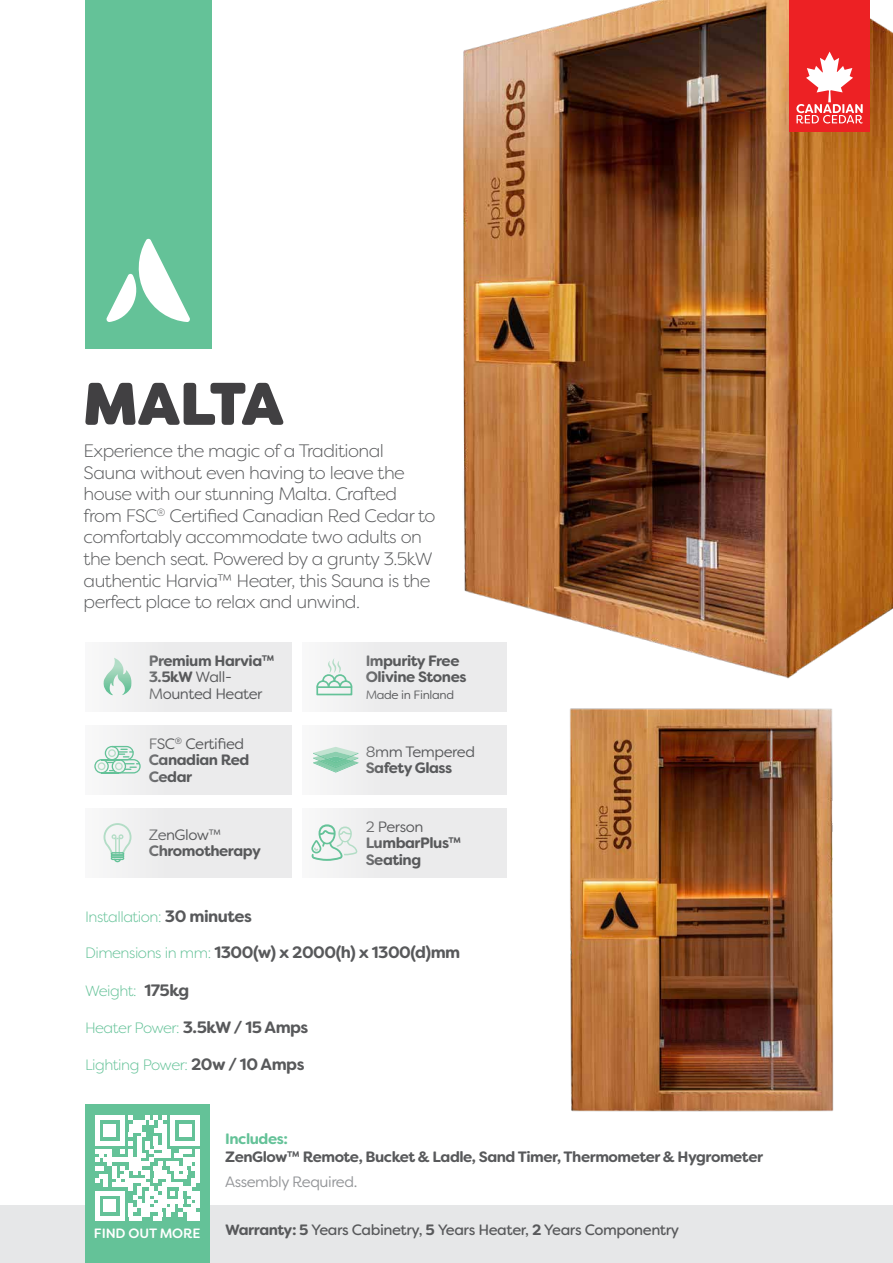
<style>
.page{position:relative;width:893px;height:1263px;background:#fff}
.page>*{position:absolute;margin:0;border:0;box-sizing:border-box;transform-origin:0 0}
.t1{font:800 60px "Filson Soft";letter-spacing:-.055em;color:#414042}
.t2{font:300 18px/21.6px "Filson Soft";letter-spacing:-.03em;color:#58595b}
.t3{font:700 16.5px "Filson Soft";letter-spacing:-.03em;color:#58595b}
.t4{font:700 15px/16.5px "Filson Soft";letter-spacing:-.03em;color:#58595b}
.t5{font:300 15px "Filson Soft";letter-spacing:-.03em;color:#64c298}
.t6{font:15px "Filson Soft";letter-spacing:-.03em;color:#58595b}
.t7{font:15px "Filson Soft";letter-spacing:-.03em;color:#58595b}
.t8{font:15px "Filson Soft";letter-spacing:-.03em;color:#939598}
.t9{font:700 15px "Filson Soft";letter-spacing:-.03em;color:#64c298}
.t10{font:500 13.5px "Filson Soft";letter-spacing:-.01em;color:#fff}
.t11{font:12px "Filson Soft";letter-spacing:-.03em;color:#58595b}
.s1{font-weight:400}
.s2{font-weight:700;font-size:16.5px;color:#58595b}
.s3{font-weight:300;font-size:15px;color:#64c298}
.s4{font-weight:700}
</style>
<div class="page">
<div style="left:0;top:1205px;width:893px;height:58px;background:#e6e7e8"></div>
<div style="left:85px;top:1104px;width:125px;height:159px;background:#64c298"></div>
<div style="left:85px;top:0;width:126px;height:348px;background:#64c298"></div>
<svg style="left:106px;top:239px;width:84px;height:83px"></svg>
<svg style="left:95px;top:1116px;width:105px;height:104px"></svg>
<hr style="left:95px;top:1216px;width:30px;height:4px;background:#fff">
<div style="left:104px;top:1199px;width:12px;height:13px;background:#fff"></div>
<div style="left:302px;top:808px;width:205px;height:69px;background:#ebebec"></div>
<div style="left:85px;top:642px;width:207px;height:69px;background:#ebebec"></div>
<div style="left:302px;top:642px;width:205px;height:69px;background:#ebebec"></div>
<div style="left:85px;top:808px;width:207px;height:69px;background:#ebebec"></div>
<div style="left:302px;top:725px;width:205px;height:69px;background:#ebebec"></div>
<div style="left:85px;top:725px;width:207px;height:69px;background:#ebebec"></div>
<img style="left:103px;top:658px;width:28px;height:37px">
<svg style="left:104px;top:823px;width:28px;height:39px"></svg>
<svg style="left:316px;top:658px;width:36px;height:37px"></svg>
<svg style="left:311px;top:824px;width:47px;height:37px"></svg>
<img style="left:570px;top:708px;width:264px;height:404px">
<img style="left:463px;top:0;width:430px;height:679px">
<svg style="left:94px;top:746px;width:47px;height:27px"></svg>
<svg style="left:313px;top:747px;width:45px;height:25px"></svg>
<div style="left:789px;top:0;width:81px;height:131px;background:#ed2124"></div>
<svg style="left:796px;top:52px;width:67px;height:72px"></svg>
<h1 class="t1" style="left:83px;top:365px;width:203px">MALTA</h1>
<p class="t2" style="left:84px;top:440px;width:353px">Experience the magic of a Traditional Sauna without even having to leave the house with our stunning Malta. Crafted from FSC<sup>®</sup> Certified Canadian Red Cedar to comfortably accommodate two adults on the bench seat. Powered by a grunty 3.5kW authentic Harvia™ Heater, this Sauna is the perfect place to relax and unwind.</p>
<p class="t4" style="left:149px;top:652px;width:127px">Premium Harvia™<br>3.5kW <span class="s1">Wall-<br>Mounted Heater</span></p>
<p class="t4" style="left:366px;top:652px;width:102px">Impurity Free<br>Olivine Stones</p>
<p class="t11" style="left:366px;top:687px;width:90px">Made in Finland</p>
<p class="t4" style="left:149px;top:735px;width:102px"><span class="s1">FSC</span><sup>®</sup> <span class="s1">Certified<br></span>Canadian Red<br>Cedar</p>
<p class="t7" style="left:149px;top:825px;width:74px">ZenGlow™</p>
<p class="t4" style="left:149px;top:843px;width:114px">Chromotherapy</p>
<p class="t5" style="left:85px;top:908px;width:168px">Installation: <span class="s2">30 minutes</span></p>
<p class="t7" style="left:366px;top:742px;width:111px">8mm Tempered</p>
<p class="t4" style="left:366px;top:760px;width:88px">Safety Glass</p>
<p class="t7" style="left:366px;top:817px;width:59px">2 Person</p>
<p class="t4" style="left:366px;top:835px;width:97px">LumbarPlus™<br>Seating</p>
<p class="t3" style="left:85px;top:942px;width:377px"><span class="s3">Dimensions in mm:</span> 1300(w) x 2000(h) x 1300(d)mm</p>
<p class="t5" style="left:85px;top:981px;width:106px">Weight: <span class="s2">175kg</span></p>
<p class="t5" style="left:85px;top:1018px;width:225px">Heater Power: <span class="s2">3.5kW / 15 Amps</span></p>
<p class="t5" style="left:85px;top:1056px;width:221px">Lighting Power: <span class="s2">20w / 10 Amps</span></p>
<p class="t9" style="left:225px;top:1129px;width:64px">Includes:</p>
<p class="t4" style="left:225px;top:1148px;width:539px">ZenGlow™ Remote, Bucket &amp; Ladle, Sand Timer, Thermometer &amp; Hygrometer</p>
<p class="t10" style="left:94px;top:1224px;width:108px">FIND OUT MORE</p>
<p class="t8" style="left:225px;top:1172px;width:134px">Assembly Required.</p>
<p class="t6" style="left:225px;top:1220px;width:456px"><span class="s4">Warranty: 5</span> Years Cabinetry, <span class="s4">5</span> Years Heater, <span class="s4">2</span> Years Componentry</p>
</div>
